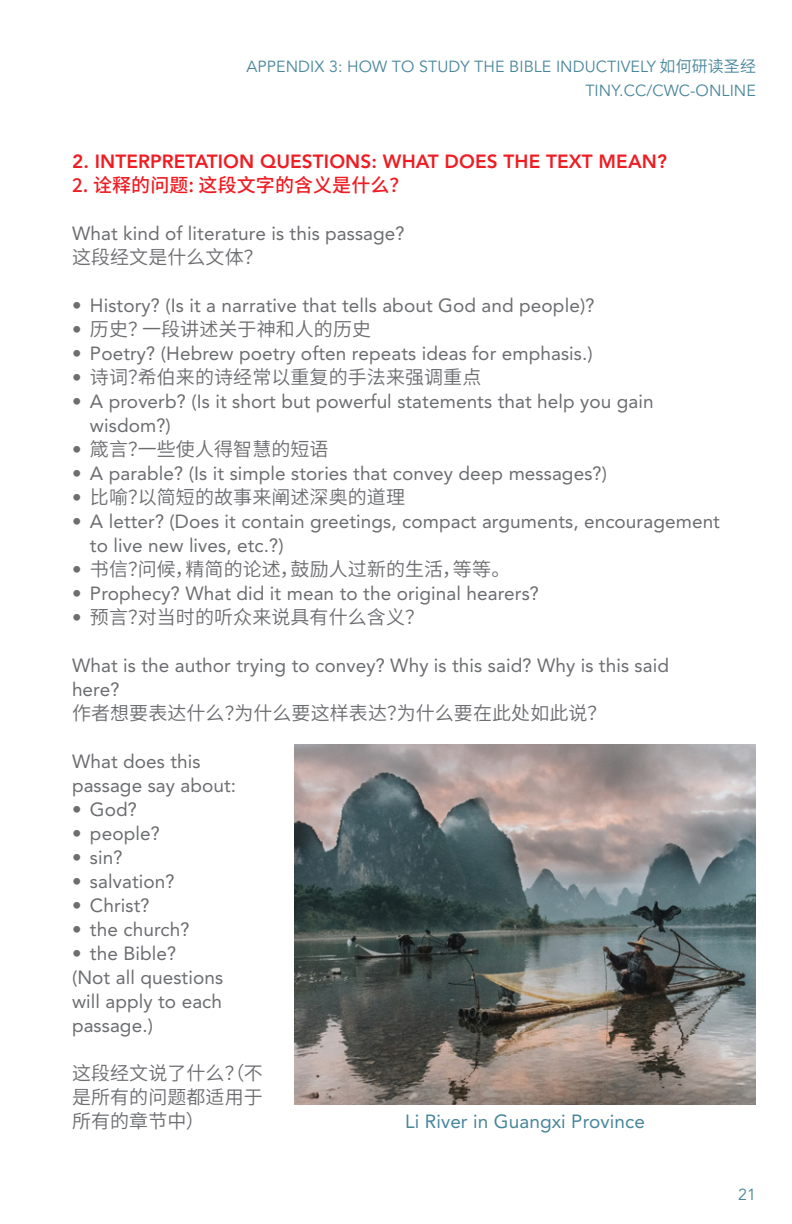
<style>
.page{position:relative;width:792px;height:1224px;background:#fff}
.page>*{position:absolute;margin:0;border:0;box-sizing:border-box;transform-origin:0 0}
.t1{font:19px/24px "Avenir";letter-spacing:.005em;color:#6c6d70}
.t2{font:19px/24px "Source Han Sans CN";letter-spacing:.005em;color:#6c6d70;text-align:justify}
.t3{font:800 19px "Avenir";letter-spacing:.005em;color:#ee1d23}
.t4{font:19px "Avenir";letter-spacing:.005em;color:#48869b}
.t5{font:500 19px "Source Han Sans CN";letter-spacing:.005em;color:#ee1d23}
.t6{font:16px/24px "Avenir";letter-spacing:.005em;color:#48869b;text-align:right}
.s1{font-family:"Source Han Sans CN"}
.s2{font-family:"Avenir"}
</style>
<div class="page">
<img style="left:294px;top:744px;width:462px;height:361px">
<p class="t6" style="left:247px;top:55px;width:511px">APPENDIX 3: HOW TO STUDY THE BIBLE INDUCTIVELY <span class="s1">如何研读圣经<br></span>TINY.CC/CWC-ONLINE</p>
<p class="t3" style="left:72px;top:150px;width:596px">2. INTERPRETATION QUESTIONS: WHAT DOES THE TEXT MEAN?</p>
<p class="t5" style="left:72px;top:174px;width:338px">2. 诠释的问题: 这段文字的含义是什么？</p>
<p class="t1" style="left:72px;top:222px;width:334px">What kind of literature is this passage?</p>
<p class="t2" style="left:72px;top:245px;width:192px">这段经文是什么文体？</p>
<p class="t1" style="left:72px;top:294px;width:524px">• History? (Is it a narrative that tells about God and people)?</p>
<p class="t2" style="left:72px;top:317px;width:301px"><span class="s2">•</span> 历史？一段讲述关于神和人的历史</p>
<p class="t1" style="left:72px;top:342px;width:522px">• Poetry? (Hebrew poetry often repeats ideas for emphasis.)</p>
<p class="t2" style="left:72px;top:365px;width:411px"><span class="s2">•</span> 诗词？希伯来的诗经常以重复的手法来强调重点</p>
<p class="t1" style="left:90px;top:390px;width:565px;text-indent:-18px">• A proverb? (Is it short but powerful statements that help you gain wisdom?)</p>
<p class="t2" style="left:72px;top:437px;width:258px"><span class="s2">•</span> 箴言？一些使人得智慧的短语</p>
<p class="t1" style="left:72px;top:462px;width:537px">• A parable? (Is it simple stories that convey deep messages?)</p>
<p class="t2" style="left:72px;top:485px;width:335px"><span class="s2">•</span> 比喻？以简短的故事来阐述深奥的道理</p>
<p class="t1" style="left:90px;top:510px;width:632px;text-indent:-18px">• A letter? (Does it contain greetings, compact arguments, encouragement to live new lives, etc.?)</p>
<p class="t2" style="left:72px;top:557px;width:440px"><span class="s2">•</span> 书信？问候，精简的论述，鼓励人过新的生活，等等。</p>
<p class="t1" style="left:72px;top:582px;width:469px">• Prophecy? What did it mean to the original hearers?</p>
<p class="t2" style="left:72px;top:605px;width:354px"><span class="s2">•</span> 预言？对当时的听众来说具有什么含义？</p>
<p class="t1" style="left:72px;top:653px;width:598px">What is the author trying to convey? Why is this said? Why is this said here?</p>
<p class="t2" style="left:72px;top:701px;width:536px">作者想要表达什么？为什么要这样表达？为什么要在此处如此说？</p>
<p class="t1" style="left:72px;top:749px;width:166px">What does this passage say about:</p>
<p class="t1" style="left:72px;top:797px;width:67px">• God?</p>
<p class="t1" style="left:72px;top:821px;width:89px">• people?</p>
<p class="t1" style="left:72px;top:845px;width:52px">• sin?</p>
<p class="t1" style="left:72px;top:869px;width:104px">• salvation?</p>
<p class="t1" style="left:72px;top:893px;width:79px">• Christ?</p>
<p class="t1" style="left:72px;top:917px;width:119px">• the church?</p>
<p class="t1" style="left:72px;top:941px;width:153px">• the Bible?<br>(Not all questions will apply to each passage.)</p>
<p class="t2" style="left:72px;top:1061px;width:192px">这段经文说了什么？（不是所有的问题都适用于所有的章节中）</p>
<p class="t4" style="left:405px;top:1110px;width:241px">Li River in Guangxi Province</p>
<p class="t6" style="left:738px;top:1183px;width:19px">21</p>
</div>
